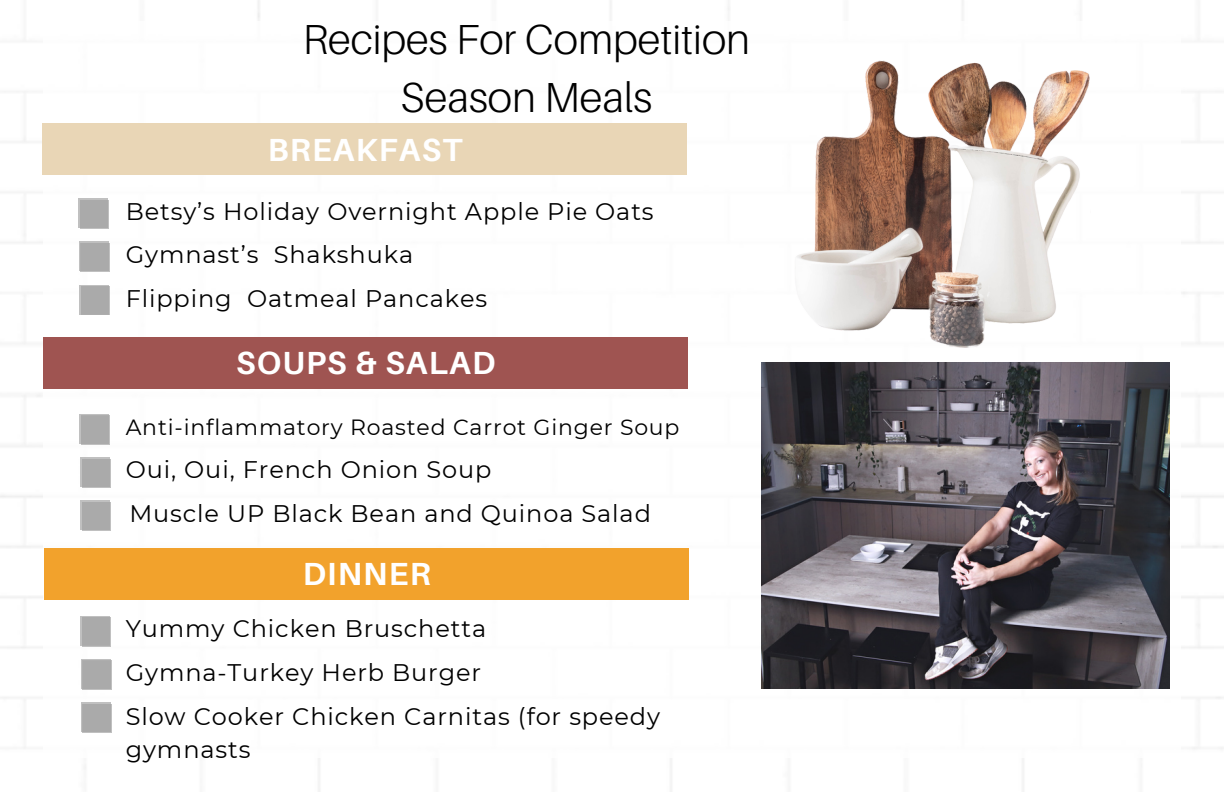
<style>
.page{position:relative;width:1224px;height:792px;background:#fff}
.page>*{position:absolute;margin:0;border:0;box-sizing:border-box;transform-origin:0 0}
.t1{font:300 42px/58.4px "Aileron";color:#000;text-align:center}
.t2{font:700 32px "Aileron";letter-spacing:.035em;color:#fff}
.t3{font:24px/33px "Montserrat";letter-spacing:.035em;color:#000}
.t4{font:22px "Montserrat";letter-spacing:.035em;color:#000}
</style>
<div class="page">
<div style="left:42px;top:123px;width:645px;height:52px;background:#e9d6b6"></div>
<div style="left:43px;top:337px;width:645px;height:52px;background:#9f5451"></div>
<div style="left:44px;top:548px;width:644px;height:52px;background:#f2a22c"></div>
<div style="left:79px;top:199px;width:29px;height:29px;background:#c0c0c0"></div>
<div style="left:80px;top:200px;width:29px;height:29px;background:#c0c0c0"></div>
<div style="left:80px;top:200px;width:28px;height:28px;background:#a6a6a6"></div>
<div style="left:79px;top:242px;width:29px;height:29px;background:#adadad"></div>
<div style="left:81px;top:243px;width:28px;height:29px;background:#b5b5b5"></div>
<div style="left:81px;top:243px;width:27px;height:28px;background:#a6a6a6"></div>
<div style="left:80px;top:285px;width:29px;height:29px;background:#c0c0c0"></div>
<svg style="left:81px;top:286px;width:29px;height:29px"></svg>
<div style="left:81px;top:286px;width:28px;height:28px;background:#a6a6a6"></div>
<div style="left:80px;top:414px;width:29px;height:30px;background:#adadad"></div>
<div style="left:81px;top:416px;width:29px;height:28px;background:#c0c0c0"></div>
<div style="left:81px;top:416px;width:28px;height:28px;background:#a6a6a6"></div>
<div style="left:81px;top:458px;width:29px;height:29px;background:#c0c0c0"></div>
<div style="left:82px;top:459px;width:29px;height:29px;background:#c0c0c0"></div>
<div style="left:82px;top:459px;width:28px;height:28px;background:#a6a6a6"></div>
<div style="left:81px;top:501px;width:29px;height:29px;background:#c0c0c0"></div>
<div style="left:82px;top:502px;width:29px;height:29px;background:#c0c0c0"></div>
<div style="left:82px;top:502px;width:28px;height:28px;background:#a6a6a6"></div>
<div style="left:81px;top:616px;width:29px;height:29px;background:#a6a6a6"></div>
<div style="left:82px;top:618px;width:29px;height:28px;background:#b6b6b6"></div>
<div style="left:82px;top:618px;width:28px;height:27px;background:#a6a6a6"></div>
<div style="left:81px;top:659px;width:29px;height:30px;background:#adadad"></div>
<div style="left:83px;top:661px;width:28px;height:28px;background:#a6a6a6"></div>
<div style="left:81px;top:703px;width:29px;height:29px;background:#adadad"></div>
<div style="left:83px;top:704px;width:28px;height:29px;background:#b5b5b5"></div>
<div style="left:83px;top:704px;width:27px;height:28px;background:#a6a6a6"></div>
<img style="left:775px;top:60px;width:315px;height:303px">
<img style="left:761px;top:363px;width:408px;height:325px">
<p class="t1" style="left:303px;top:9px;width:449px">Recipes For Competition<br>Season Meals</p>
<p class="t2" style="left:268px;top:129px;width:196px">BREAKFAST</p>
<p class="t3" style="left:126px;top:195px;width:529px">Betsy’s Holiday Overnight Apple Pie Oats</p>
<p class="t3" style="left:126px;top:238px;width:289px">Gymnast’s Shakshuka</p>
<p class="t3" style="left:126px;top:282px;width:363px">Flipping Oatmeal Pancakes</p>
<p class="t2" style="left:236px;top:343px;width:261px">SOUPS &amp; SALAD</p>
<p class="t4" style="left:126px;top:413px;width:555px">Anti-inflammatory Roasted Carrot Ginger Soup</p>
<p class="t3" style="left:126px;top:452px;width:367px">Oui, Oui, French Onion Soup</p>
<p class="t3" style="left:129px;top:497px;width:523px">Muscle UP Black Bean and Quinoa Salad</p>
<p class="t2" style="left:303px;top:554px;width:129px">DINNER</p>
<p class="t3" style="left:126px;top:612px;width:362px">Yummy Chicken Bruschetta</p>
<p class="t3" style="left:126px;top:656px;width:357px">Gymna-Turkey Herb Burger</p>
<p class="t3" style="left:126px;top:700px;width:536px">Slow Cooker Chicken Carnitas (for speedy gymnasts</p>
</div>
